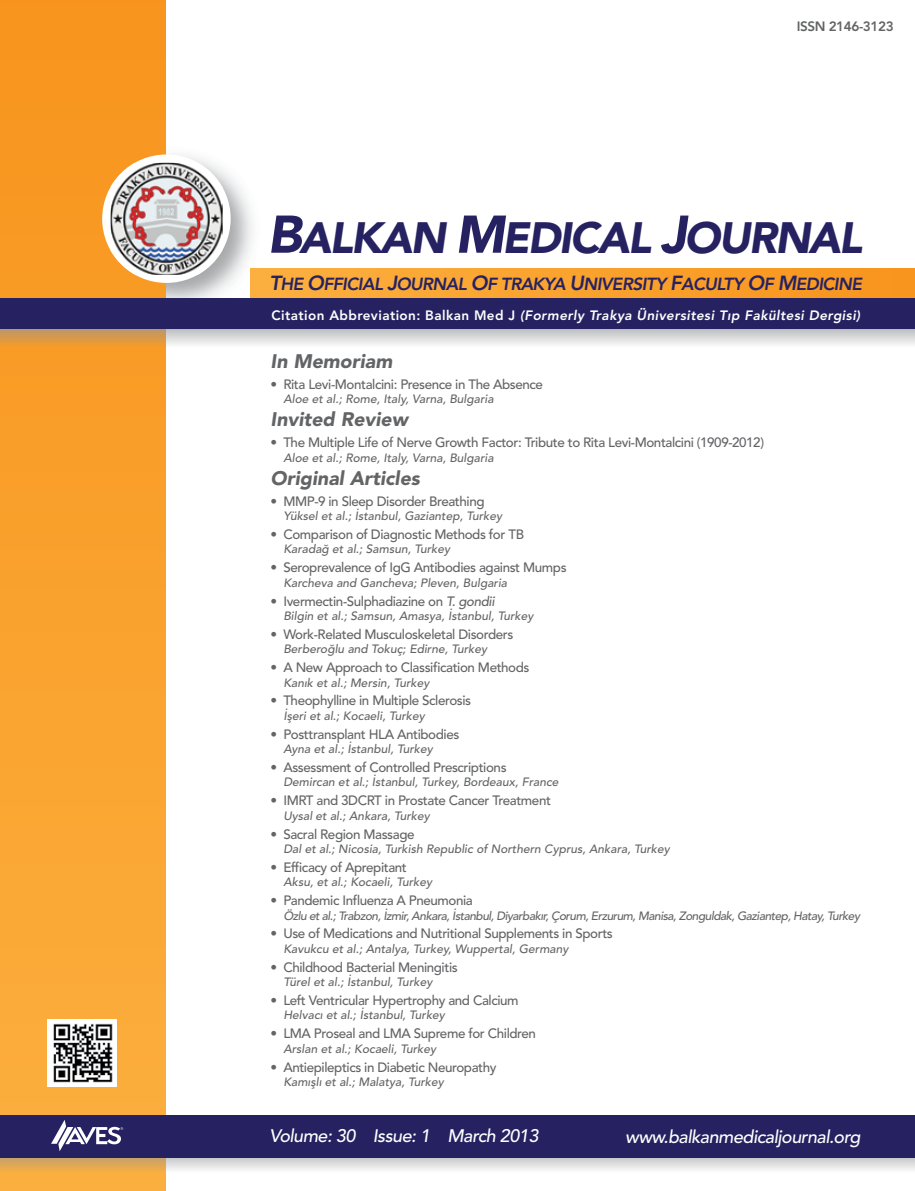
<style>
.page{position:relative;width:915px;height:1191px;background:#fff}
.page>*{position:absolute;margin:0;border:0;box-sizing:border-box;transform-origin:0 0}
.t1{font:italic 900 43.5px "Avenir LT Std";letter-spacing:-.045em;color:#262262}
.t2{font:italic 900 19.5px "Avenir LT Std";color:#636466}
.t3{font:italic 500 18px "Avenir LT Std";letter-spacing:-.03em;color:#fff}
.t4{font:italic 800 17.4px "Avenir LT Std";letter-spacing:-.035em;color:#262262}
.t5{font:500 13.5px "Avenir LT Std";letter-spacing:-.03em;color:#636466}
.t6{font:italic 800 13.5px "Avenir LT Std";letter-spacing:.03em;color:#fff}
.t7{font:800 13.5px "Avenir LT Std";letter-spacing:-.03em;color:#636466}
.t8{font:italic 500 12px "Avenir LT Std";color:#636466}
.t9{font:italic 500 12px "Avenir LT Std";letter-spacing:-.045em;color:#636466}
.s1{font-size:52.5px}
.s2{font-size:20.25px}
.s3{font-style:normal}
.s4{font-style:italic}
</style>
<div class="page">
<img style="left:166px;top:155px;width:87px;height:143px">
<div style="left:0;top:0;width:166px;height:1191px;background:linear-gradient(to bottom,#f8941c,#fbb040)"></div>
<div style="left:250px;top:268px;width:664px;height:30px;background:linear-gradient(to right,#fbb03f,#f8951d)"></div>
<svg style="left:0;top:1157px;width:914px;height:15px"></svg>
<svg style="left:0;top:329px;width:914px;height:18px"></svg>
<div style="left:0;top:1114px;width:914px;height:43px;background:#262262"></div>
<svg style="left:51px;top:1120px;width:72px;height:31px"></svg>
<div style="left:0;top:298px;width:914px;height:31px;background:#262262"></div>
<div style="left:102px;top:154px;width:128px;height:129px;background:#fff;border-radius:50%"></div>
<img style="left:111px;top:163px;width:111px;height:112px">
<img style="left:47px;top:1019px;width:69px;height:67px">
<p class="t7" style="left:796px;top:19px;width:98px">ISSN 2146-3123</p>
<h1 class="t1" style="left:267px;top:211px;width:596px"><span class="s1">B</span>ALKAN <span class="s1">M</span>EDICAL <span class="s1">J</span>OURNAL</h1>
<p class="t4" style="left:269px;top:273px;width:593px"><span class="s2">T</span>HE <span class="s2">O</span>FFICIAL <span class="s2">J</span>OURNAL <span class="s2">O</span>F TRAKYA <span class="s2">U</span>NIVERSITY <span class="s2">F</span>ACULTY <span class="s2">O</span>F <span class="s2">M</span>EDICINE</p>
<p class="t6" style="left:271px;top:307px;width:590px"><span class="s3">Citation Abbreviation: Balkan Med J</span> (Formerly Trakya Üniversitesi Tıp Fakültesi Dergisi)</p>
<h2 class="t2" style="left:270px;top:349px;width:123px">In Memoriam</h2>
<p class="t5" style="left:270px;top:376px;width:274px">• Rita Levi-Montalcini: Presence in The Absence</p>
<p class="t8" style="left:283px;top:392px;width:212px">Aloe et al.; Rome, Italy, Varna, Bulgaria</p>
<h2 class="t2" style="left:270px;top:407px;width:139px">Invited Review</h2>
<p class="t5" style="left:270px;top:434px;width:495px">• The Multiple Life of Nerve Growth Factor: Tribute to Rita Levi-Montalcini (1909-2012)</p>
<p class="t8" style="left:283px;top:450px;width:212px">Aloe et al.; Rome, Italy, Varna, Bulgaria</p>
<h2 class="t2" style="left:270px;top:466px;width:151px">Original Articles</h2>
<p class="t5" style="left:270px;top:493px;width:215px">• MMP-9 in Sleep Disorder Breathing</p>
<p class="t8" style="left:283px;top:509px;width:220px">Yüksel et al.; İstanbul, Gaziantep, Turkey</p>
<p class="t5" style="left:270px;top:526px;width:255px">• Comparison of Diagnostic Methods for TB</p>
<p class="t8" style="left:283px;top:542px;width:168px">Karadağ et al.; Samsun, Turkey</p>
<p class="t5" style="left:270px;top:559px;width:297px">• Seroprevalence of IgG Antibodies against Mumps</p>
<p class="t8" style="left:283px;top:575px;width:225px">Karcheva and Gancheva; Pleven, Bulgaria</p>
<p class="t5" style="left:270px;top:592px;width:225px">• Ivermectin-Sulphadiazine on <span class="s4">T. gondii</span></p>
<p class="t8" style="left:283px;top:608px;width:251px">Bilgin et al.; Samsun, Amasya, İstanbul, Turkey</p>
<p class="t5" style="left:270px;top:626px;width:244px">• Work-Related Musculoskeletal Disorders</p>
<p class="t8" style="left:283px;top:642px;width:205px">Berberoğlu and Tokuç; Edirne, Turkey</p>
<p class="t5" style="left:270px;top:659px;width:260px">• A New Approach to Classification Methods</p>
<p class="t8" style="left:283px;top:675px;width:147px">Kanık et al.; Mersin, Turkey</p>
<p class="t5" style="left:270px;top:692px;width:202px">• Theophylline in Multiple Sclerosis</p>
<p class="t8" style="left:283px;top:708px;width:143px">İşeri et al.; Kocaeli, Turkey</p>
<p class="t5" style="left:270px;top:726px;width:190px">• Posttransplant HLA Antibodies</p>
<p class="t8" style="left:283px;top:741px;width:151px">Ayna et al.; İstanbul, Turkey</p>
<p class="t5" style="left:270px;top:759px;width:237px">• Assessment of Controlled Prescriptions</p>
<p class="t8" style="left:283px;top:775px;width:276px">Demircan et al.; İstanbul, Turkey, Bordeaux, France</p>
<p class="t5" style="left:270px;top:792px;width:282px">• IMRT and 3DCRT in Prostate Cancer Treatment</p>
<p class="t8" style="left:283px;top:808px;width:148px">Uysal et al.; Ankara, Turkey</p>
<p class="t5" style="left:270px;top:825px;width:145px">• Sacral Region Massage</p>
<p class="t8" style="left:283px;top:841px;width:388px">Dal et al.; Nicosia, Turkish Republic of Northern Cyprus, Ankara, Turkey</p>
<p class="t5" style="left:270px;top:859px;width:138px">• Efficacy of Aprepitant</p>
<p class="t8" style="left:283px;top:875px;width:150px">Aksu, et al.; Kocaeli, Turkey</p>
<p class="t5" style="left:270px;top:892px;width:204px">• Pandemic Influenza A Pneumonia</p>
<p class="t9" style="left:283px;top:908px;width:578px">Özlu et al.; Trabzon, İzmir, Ankara, İstanbul, Diyarbakır, Çorum, Erzurum, Manisa, Zonguldak, Gaziantep, Hatay, Turkey</p>
<p class="t5" style="left:270px;top:925px;width:343px">• Use of Medications and Nutritional Supplements in Sports</p>
<p class="t8" style="left:283px;top:941px;width:286px">Kavukcu et al.; Antalya, Turkey, Wuppertal, Germany</p>
<p class="t5" style="left:270px;top:958px;width:188px">• Childhood Bacterial Meningitis</p>
<p class="t8" style="left:283px;top:974px;width:150px">Türel et al.; İstanbul, Turkey</p>
<p class="t5" style="left:270px;top:992px;width:249px">• Left Ventricular Hypertrophy and Calcium</p>
<p class="t8" style="left:283px;top:1008px;width:163px">Helvacı et al.; İstanbul, Turkey</p>
<p class="t5" style="left:270px;top:1025px;width:267px">• LMA Proseal and LMA Supreme for Children</p>
<p class="t8" style="left:283px;top:1041px;width:154px">Arslan et al.; Kocaeli, Turkey</p>
<p class="t5" style="left:270px;top:1058px;width:227px">• Antiepileptics in Diabetic Neuropathy</p>
<p class="t8" style="left:283px;top:1074px;width:162px">Kamışlı et al.; Malatya, Turkey</p>
<h3 class="t3" style="left:269px;top:1125px;width:270px">Volume: 30 Issue: 1 March 2013</h3>
<h3 class="t3" style="left:625px;top:1125px;width:237px">www.balkanmedicaljournal.org</h3>
</div>
